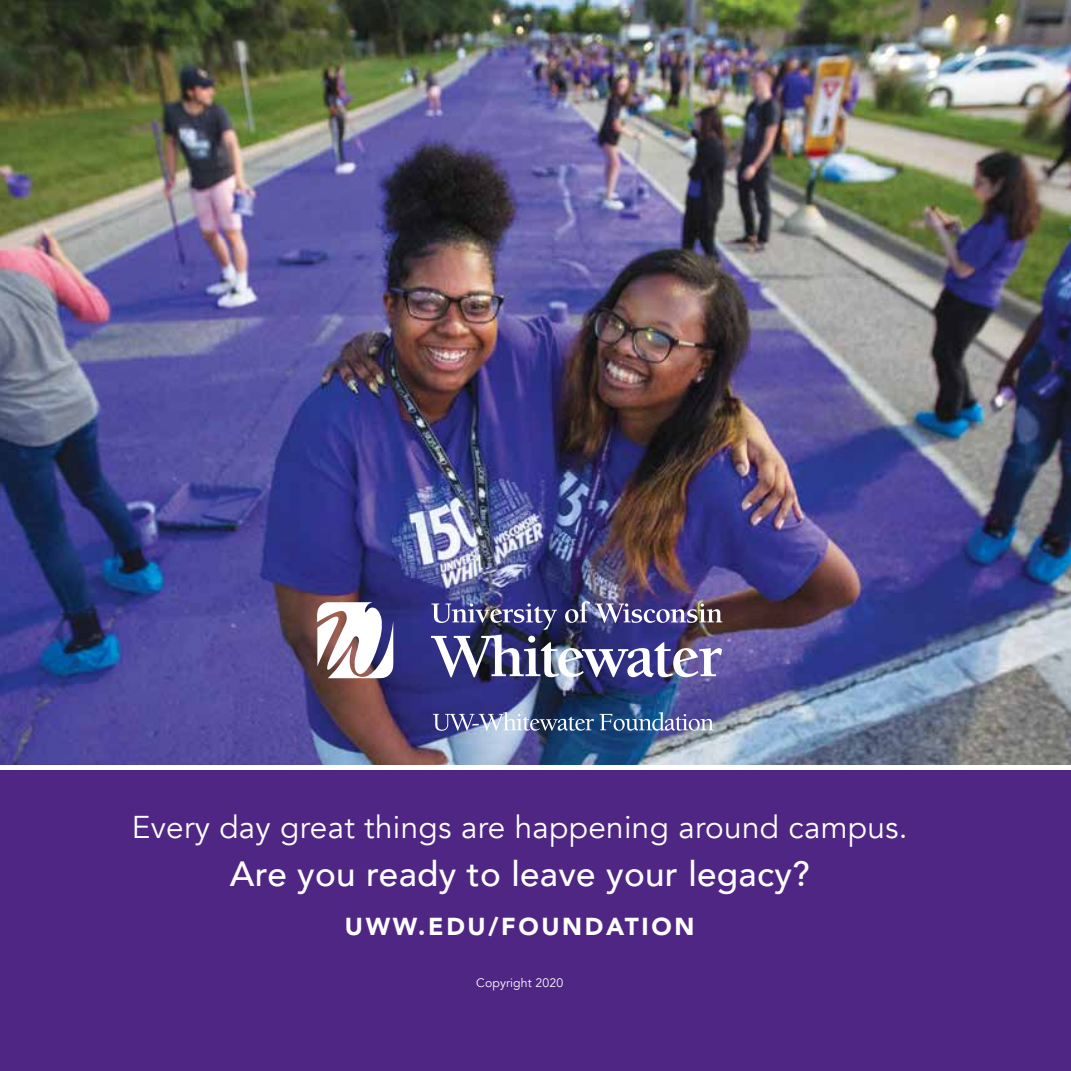
<style>
.page{position:relative;width:1071px;height:1071px;background:#fff}
.page>*{position:absolute;margin:0;border:0;box-sizing:border-box;transform-origin:0 0}
.t1{font:500 35px "Avenir";letter-spacing:.01em;color:#fff}
.t2{font:31.5px "Avenir";letter-spacing:.01em;color:#fff}
.t3{font:900 24.5px "Avenir";letter-spacing:.11em;color:#fff}
.t4{font:12.25px "Avenir";letter-spacing:.01em;color:#fff}
</style>
<div class="page">
<img style="left:0;top:0;width:1071px;height:764px">
<div style="left:0;top:771px;width:1071px;height:300px;background:#4f2683"></div>
<svg style="left:317px;top:602px;width:77px;height:76px"></svg>
<img style="left:431px;top:601px;width:291px;height:76px">
<svg style="left:433px;top:712px;width:161px;height:19px"></svg>
<svg style="left:600px;top:712px;width:114px;height:19px"></svg>
<p class="t2" style="left:132px;top:809px;width:777px">Every day great things are happening around campus.</p>
<p class="t1" style="left:230px;top:843px;width:581px">Are you ready to leave your legacy?</p>
<p class="t3" style="left:345px;top:905px;width:351px">UWW.EDU/FOUNDATION</p>
<p class="t4" style="left:476px;top:975px;width:88px">Copyright 2020</p>
</div>
